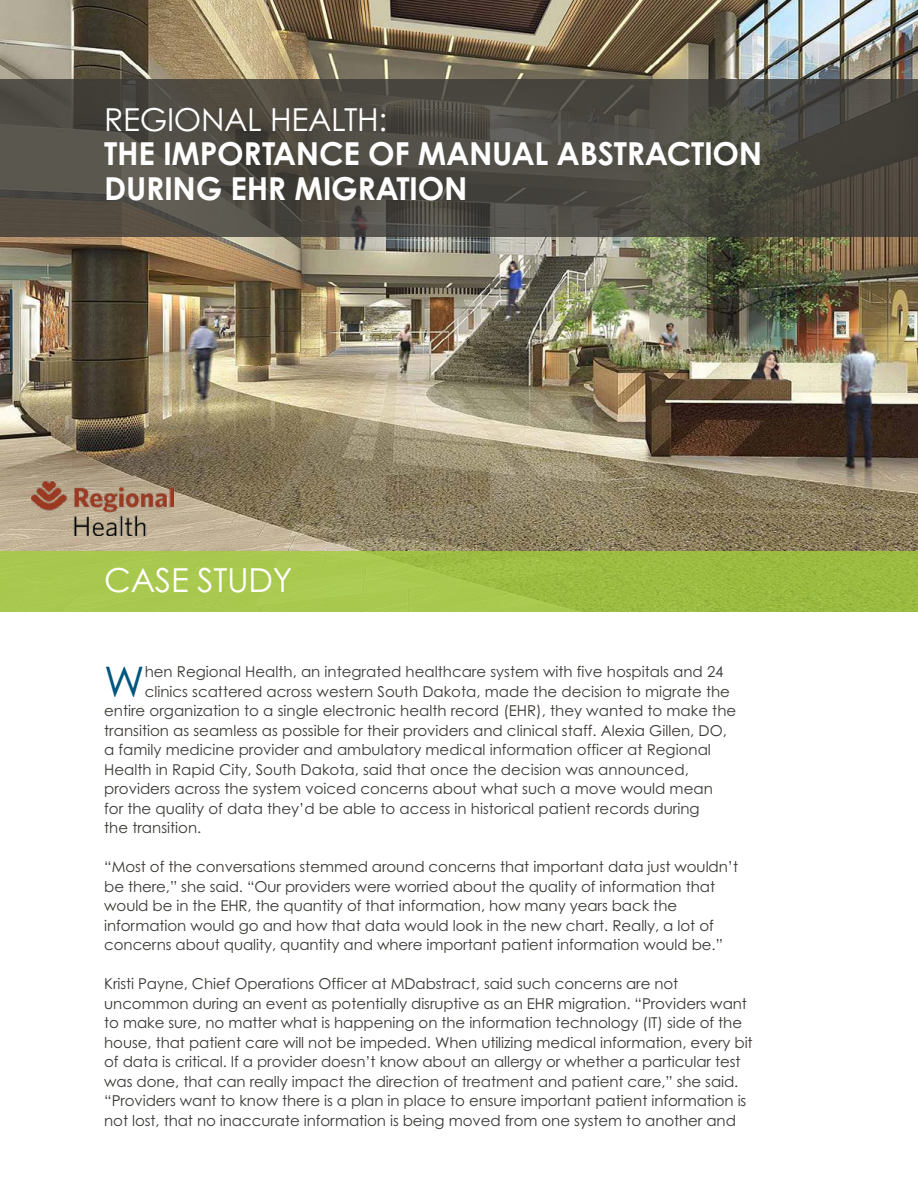
<style>
.page{position:relative;width:918px;height:1188px;background:#fff}
.page>*{position:absolute;margin:0;border:0;box-sizing:border-box;transform-origin:0 0}
.t1{font:42.15px "Century Gothic Pro";color:#00567d}
.t2{font:33px "Century Gothic Pro";letter-spacing:-.01em;color:#fff}
.t3{font:700 31.65px/34.7px "Century Gothic Pro";letter-spacing:-.01em;color:#fff}
.t4{font:31.65px "Century Gothic Pro";letter-spacing:-.01em;color:#fff}
.t5{font:15px/19.5px "Century Gothic Pro";letter-spacing:-.005em;color:#3b3936}
</style>
<div class="page">
<img style="left:0;top:0;width:918px;height:551px">
<div style="left:0;top:551px;width:918px;height:61px;background:linear-gradient(to right,#adcc53,#98b83d)"></div>
<svg style="left:0;top:79px;width:918px;height:158px;background:#4e4b43"></svg>
<img style="left:31px;top:482px;width:142px;height:54px">
<h3 class="t4" style="left:104px;top:100px;width:285px">REGIONAL HEALTH:</h3>
<h3 class="t3" style="left:104px;top:136px;width:660px">THE IMPORTANCE OF MANUAL ABSTRACTION<br>DURING EHR MIGRATION</h3>
<h2 class="t2" style="left:104px;top:560px;width:190px">CASE STUDY</h2>
<h1 class="t1" style="left:104px;top:656px;width:42px">W</h1>
<p class="t5" style="left:145px;top:662px;width:580px">hen Regional Health, an integrated healthcare system with five hospitals and 24</p>
<p class="t5" style="left:145px;top:682px;width:587px">clinics scattered across western South Dakota, made the decision to migrate the</p>
<p class="t5" style="left:104px;top:701px;width:634px">entire organization to a single electronic health record (EHR), they wanted to make the</p>
<p class="t5" style="left:104px;top:721px;width:624px">transition as seamless as possible for their providers and clinical staff. Alexia Gillen, DO,</p>
<p class="t5" style="left:104px;top:740px;width:608px">a family medicine provider and ambulatory medical information officer at Regional</p>
<p class="t5" style="left:104px;top:760px;width:586px">Health in Rapid City, South Dakota, said that once the decision was announced,</p>
<p class="t5" style="left:104px;top:779px;width:610px">providers across the system voiced concerns about what such a move would mean</p>
<p class="t5" style="left:104px;top:799px;width:597px">for the quality of data they’d be able to access in historical patient records during</p>
<p class="t5" style="left:104px;top:818px;width:99px">the transition.</p>
<p class="t5" style="left:104px;top:857px;width:635px">“Most of the conversations stemmed around concerns that important data just wouldn’t be there,” she said. “Our providers were worried about the quality of information that would be in the EHR, the quantity of that information, how many years back the information would go and how that data would look in the new chart. Really, a lot of concerns about quality, quantity and where important patient information would be.”</p>
<p class="t5" style="left:104px;top:974px;width:650px">Kristi Payne, Chief Operations Officer at MDabstract, said such concerns are not uncommon during an event as potentially disruptive as an EHR migration. “Providers want to make sure, no matter what is happening on the information technology (IT) side of the house, that patient care will not be impeded. When utilizing medical information, every bit of data is critical. If a provider doesn’t know about an allergy or whether a particular test was done, that can really impact the direction of treatment and patient care,” she said. “Providers want to know there is a plan in place to ensure important patient information is not lost, that no inaccurate information is being moved from one system to another and</p>
</div>
